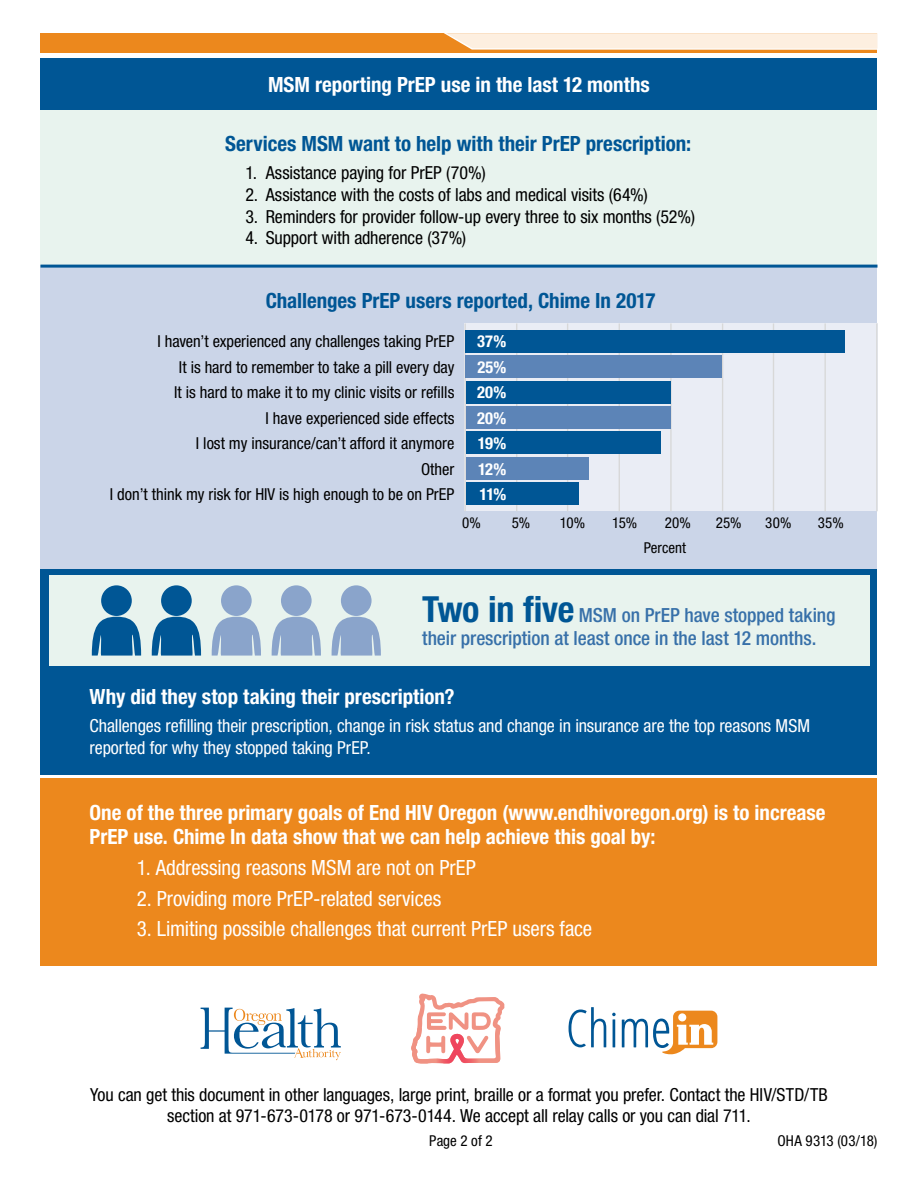
<style>
.page{position:relative;width:918px;height:1188px;background:#fff}
.page>*{position:absolute;margin:0;border:0;box-sizing:border-box;transform-origin:0 0}
.t1{font:700 condensed 21px/24px "Helvetica Neue LT Std";color:#fff}
.t2{font:condensed 21px "Helvetica Neue LT Std";letter-spacing:-.005em;color:#fff}
.t3{font:700 condensed 21px "Helvetica Neue LT Std";color:#005695}
.t4{font:500 condensed 19.5px/23.4px "Helvetica Neue LT Std";letter-spacing:-.005em;color:#3770a9}
.t5{font:condensed 18px/21px "Helvetica Neue LT Std";letter-spacing:-.005em;color:#000;text-align:center}
.t6{font:condensed 18px/21.6px "Helvetica Neue LT Std";letter-spacing:-.005em;color:#fff}
.t7{font:condensed 16.5px/25.5px "Helvetica Neue LT Std";color:#000;text-align:right}
.t8{font:700 condensed 16.5px/25.5px "Helvetica Neue LT Std";letter-spacing:.01em;color:#fff;text-align:justify}
.t9{font:condensed 15px "Helvetica Neue LT Std";letter-spacing:.005em;color:#000}
.s1{font-weight:700;font-size:36px;color:#005695}
</style>
<div class="page">
<div style="left:40px;top:33px;width:838px;height:20px;background:#ec881d"></div>
<svg style="left:444px;top:33px;width:434px;height:17px;background:#fcead6"></svg>
<div style="left:40px;top:110px;width:838px;height:164px;background:#e8f3ee"></div>
<div style="left:40px;top:58px;width:837px;height:52px;background:#005695"></div>
<div style="left:40px;top:266px;width:838px;height:304px;background:#cbd5e8"></div>
<svg style="left:411px;top:993px;width:93px;height:70px"></svg>
<svg style="left:569px;top:1007px;width:37px;height:40px"></svg>
<svg style="left:622px;top:1011px;width:95px;height:44px"></svg>
<hr style="left:613px;top:1019px;width:2px;height:28px;background:#005695">
<svg style="left:612px;top:1013px;width:4px;height:3px"></svg>
<svg style="left:201px;top:1008px;width:140px;height:52px"></svg>
<div style="left:40px;top:569px;width:838px;height:205px;background:#005695"></div>
<div style="left:49px;top:576px;width:820px;height:90px;background:#e8f3ee"></div>
<svg style="left:152px;top:617px;width:49px;height:39px;background:#2871a4"></svg>
<div style="left:161px;top:585px;width:31px;height:31px;background:#005695;border-radius:50%"></div>
<svg style="left:92px;top:617px;width:49px;height:39px;background:#2871a4"></svg>
<div style="left:101px;top:585px;width:31px;height:31px;background:#005695;border-radius:50%"></div>
<svg style="left:212px;top:617px;width:49px;height:39px;background:#9ab1d0"></svg>
<div style="left:221px;top:585px;width:31px;height:31px;background:#8aa4cb;border-radius:50%"></div>
<svg style="left:272px;top:617px;width:49px;height:39px;background:#9ab1d1"></svg>
<div style="left:281px;top:585px;width:31px;height:31px;background:#8aa4cb;border-radius:50%"></div>
<svg style="left:332px;top:617px;width:49px;height:39px;background:#9ab1d1"></svg>
<div style="left:341px;top:585px;width:31px;height:31px;background:#8aa4cb;border-radius:50%"></div>
<div style="left:40px;top:778px;width:837px;height:188px;background:#ec881d"></div>
<div style="left:464px;top:323px;width:414px;height:188px;background:#eaedf5"></div>
<hr style="left:40px;top:265px;width:838px;height:3px;background:#005695">
<hr style="left:516px;top:323px;width:1px;height:188px;background:#d8d8d8">
<hr style="left:567px;top:323px;width:1px;height:188px;background:#d8d8d8">
<hr style="left:619px;top:323px;width:1px;height:188px;background:#d8d8d8">
<hr style="left:670px;top:323px;width:2px;height:188px;background:#d8d8d8">
<hr style="left:722px;top:323px;width:1px;height:188px;background:#d8d8d8">
<hr style="left:773px;top:323px;width:1px;height:188px;background:#d8d8d8">
<hr style="left:824px;top:323px;width:2px;height:188px;background:#d8d8d8">
<hr style="left:876px;top:323px;width:2px;height:188px;background:#d8d8d8">
<hr style="left:464px;top:323px;width:2px;height:188px;background:#d8d8d8">
<div style="left:466px;top:482px;width:112px;height:23px;background:#005695"></div>
<div style="left:466px;top:457px;width:123px;height:23px;background:#5c84b7"></div>
<div style="left:466px;top:432px;width:194px;height:22px;background:#005695"></div>
<div style="left:466px;top:406px;width:205px;height:23px;background:#5c84b7"></div>
<div style="left:466px;top:381px;width:205px;height:22px;background:#005695"></div>
<div style="left:466px;top:355px;width:256px;height:23px;background:#5c84b7"></div>
<div style="left:466px;top:330px;width:379px;height:23px;background:#005695"></div>
<p class="t1" style="left:268px;top:72px;width:383px">MSM reporting PrEP use in the last 12 months</p>
<p class="t3" style="left:225px;top:131px;width:467px">Services MSM want to help with their PrEP prescription:</p>
<p class="t5" style="left:245px;top:162px;width:242px">1. Assistance paying for PrEP (70%)</p>
<p class="t5" style="left:245px;top:184px;width:404px">2. Assistance with the costs of labs and medical visits (64%)</p>
<p class="t5" style="left:245px;top:206px;width:451px">3. Reminders for provider follow-up every three to six months (52%)</p>
<p class="t5" style="left:245px;top:227px;width:222px">4. Support with adherence (37%)</p>
<p class="t3" style="left:266px;top:288px;width:391px">Challenges PrEP users reported, Chime In 2017</p>
<p class="t7" style="left:110px;top:328px;width:346px">I haven’t experienced any challenges taking PrEP<br>It is hard to remember to take a pill every day<br>It is hard to make it to my clinic visits or refills<br>I have experienced side effects<br>I lost my insurance/can’t afford it anymore<br>Other<br>I don’t think my risk for HIV is high enough to be on PrEP</p>
<p class="t8" style="left:477px;top:328px;width:31px">37% 25% 20% 20% 19% 12% 11%</p>
<p class="t9" style="left:462px;top:514px;width:20px">0%</p>
<p class="t9" style="left:512px;top:514px;width:20px">5%</p>
<p class="t9" style="left:560px;top:514px;width:27px">10%</p>
<p class="t9" style="left:612px;top:514px;width:27px">15%</p>
<p class="t9" style="left:665px;top:514px;width:28px">20%</p>
<p class="t9" style="left:716px;top:514px;width:27px">25%</p>
<p class="t9" style="left:765px;top:514px;width:28px">30%</p>
<p class="t9" style="left:818px;top:514px;width:28px">35%</p>
<p class="t9" style="left:644px;top:539px;width:44px">Percent</p>
<p class="t4" style="left:422px;top:603px;width:415px"><span class="s1">Two in five</span> MSM on PrEP have stopped taking their prescription at least once in the last 12 months.</p>
<p class="t1" style="left:90px;top:684px;width:367px">Why did they stop taking their prescription?</p>
<p class="t6" style="left:90px;top:715px;width:722px">Challenges refilling their prescription, change in risk status and change in insurance are the top reasons MSM reported for why they stopped taking PrEP.</p>
<p class="t1" style="left:90px;top:800px;width:737px">One of the three primary goals of End HIV Oregon (www.endhivoregon.org) is to increase<br>PrEP use. Chime In data show that we can help achieve this goal by:</p>
<p class="t2" style="left:137px;top:855px;width:341px">1. Addressing reasons MSM are not on PrEP</p>
<p class="t2" style="left:137px;top:886px;width:306px">2. Providing more PrEP-related services</p>
<p class="t2" style="left:137px;top:917px;width:457px">3. Limiting possible challenges that current PrEP users face</p>
<p class="t5" style="left:90px;top:1085px;width:739px">You can get this document in other languages, large print, braille or a format you prefer. Contact the HIV/STD/TB section at 971-673-0178 or 971-673-0144. We accept all relay calls or you can dial 711.</p>
<p class="t9" style="left:429px;top:1132px;width:65px">Page 2 of 2</p>
<p class="t9" style="left:777px;top:1132px;width:102px">OHA 9313 (03/18)</p>
</div>
